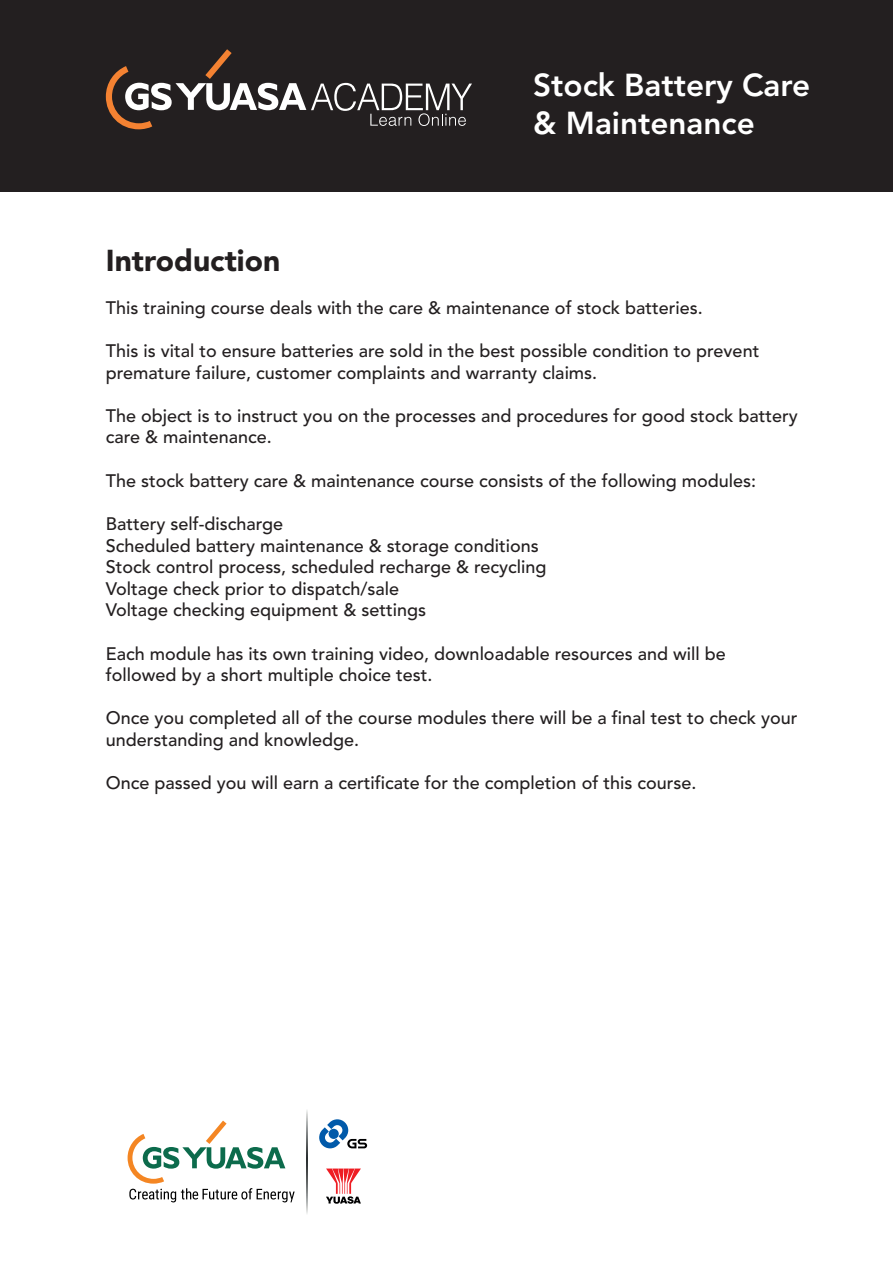
<style>
.page{position:relative;width:893px;height:1263px;background:#fff}
.page>*{position:absolute;margin:0;border:0;box-sizing:border-box;transform-origin:0 0}
.t1{font:800 31.5px/37.8px "Avenir";color:#fff}
.t2{font:900 30px "Avenir";color:#231f20}
.t3{font:500 18px/21.6px "Avenir";color:#231f20}
</style>
<div class="page">
<div style="left:0;top:0;width:893px;height:191px;background:#231f20"></div>
<svg style="left:326px;top:1168px;width:35px;height:36px"></svg>
<svg style="left:319px;top:1119px;width:48px;height:29px"></svg>
<svg style="left:307px;top:1110px;width:1px;height:104px"></svg>
<svg style="left:128px;top:1120px;width:167px;height:82px"></svg>
<svg style="left:106px;top:49px;width:366px;height:80px"></svg>
<h1 class="t1" style="left:533px;top:67px;width:279px">Stock Battery Care &amp; Maintenance</h1>
<h2 class="t2" style="left:106px;top:238px;width:176px">Introduction</h2>
<p class="t3" style="left:106px;top:297px;width:598px">This training course deals with the care &amp; maintenance of stock batteries.</p>
<p class="t3" style="left:106px;top:341px;width:655px">This is vital to ensure batteries are sold in the best possible condition to prevent premature failure, customer complaints and warranty claims.</p>
<p class="t3" style="left:106px;top:405px;width:693px">The object is to instruct you on the processes and procedures for good stock battery care &amp; maintenance.</p>
<p class="t3" style="left:106px;top:470px;width:652px">The stock battery care &amp; maintenance course consists of the following modules:</p>
<p class="t3" style="left:106px;top:513px;width:442px">Battery self-discharge<br>Scheduled battery maintenance &amp; storage conditions Stock control process, scheduled recharge &amp; recycling Voltage check prior to dispatch/sale<br>Voltage checking equipment &amp; settings</p>
<p class="t3" style="left:106px;top:643px;width:621px">Each module has its own training video, downloadable resources and will be followed by a short multiple choice test.</p>
<p class="t3" style="left:106px;top:708px;width:693px">Once you completed all of the course modules there will be a final test to check your understanding and knowledge.</p>
<p class="t3" style="left:106px;top:773px;width:592px">Once passed you will earn a certificate for the completion of this course.</p>
</div>
